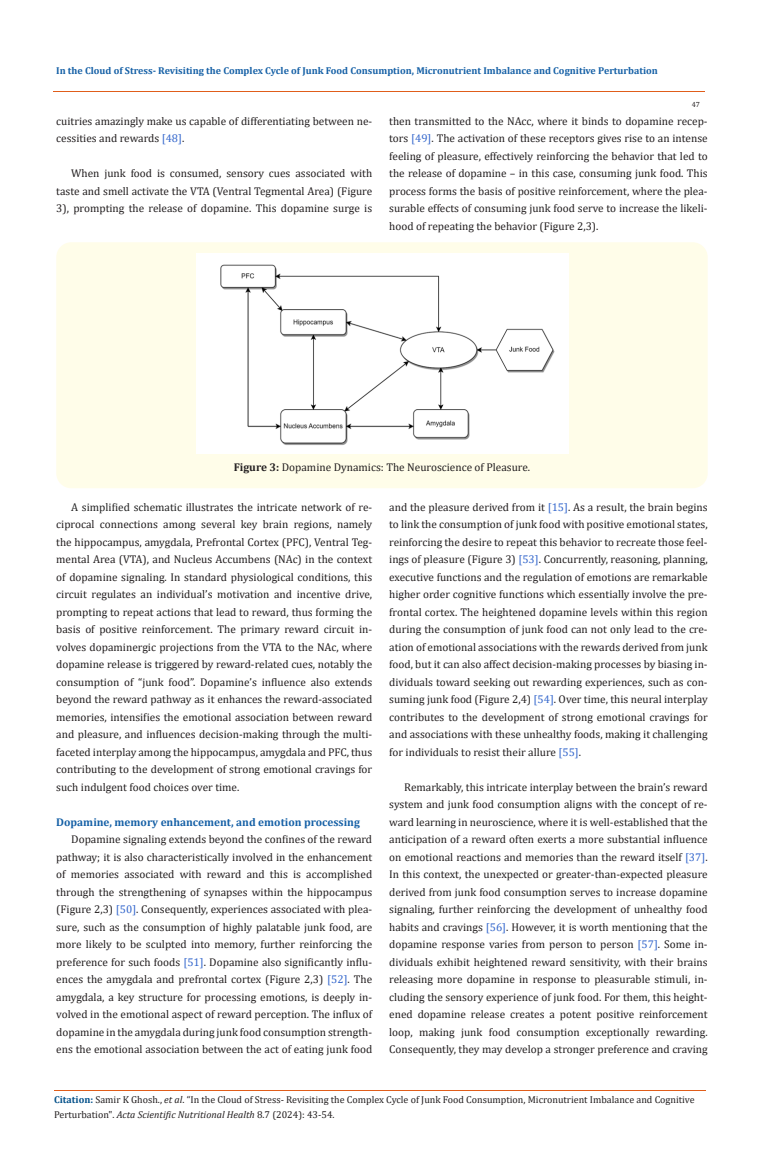
<style>
.page{position:relative;width:764px;height:1170px;background:#fff}
.page>*{position:absolute;margin:0;border:0;box-sizing:border-box;transform-origin:0 0}
.t1{font:11.25px/17.5px "Cambria";color:#231f20;text-align:justify}
.t2{font:700 11.25px "Cambria";color:#1560a6}
.t3{font:10px/15px "Cambria";color:#231f20}
.t4{font:700 10px "Cambria";color:#1560a6}
.t5{font:7.5px "Cambria";color:#231f20}
.s1{color:#36c}
.s2{font-weight:700}
.s3{color:#222}
.s4{font-weight:700;color:#035089}
.s5{font-style:italic}
</style>
<div class="page">
<hr style="left:54px;top:92px;width:651px;height:1px;background:#e05d1a">
<div style="left:56px;top:242px;width:651px;height:246px;background:#fffde9;border-radius:15px"></div>
<img style="left:196px;top:253px;width:372px;height:201px">
<hr style="left:54px;top:1091px;width:651px;height:1px;background:#e05d1a">
<p class="t4" style="left:56px;top:63px;width:603px">In the Cloud of Stress- Revisiting the Complex Cycle of Junk Food Consumption, Micronutrient Imbalance and Cognitive Perturbation</p>
<p class="t5" style="left:692px;top:100px;width:10px">47</p>
<p class="t1" style="left:56px;top:112px;width:317px">cuitries amazingly make us capable of differentiating between ne&shy;cessities and rewards <span class="s1">[48]</span>.</p>
<p class="t1" style="left:56px;top:165px;width:317px;text-indent:15px">When junk food is consumed, sensory cues associated with taste and smell activate the VTA (Ventral Tegmental Area) (Figure 3), prompting the release of dopamine. This dopamine surge is</p>
<p class="t1" style="left:389px;top:112px;width:320px">then transmitted to the NAcc, where it binds to dopamine recep&shy;tors <span class="s1">[49]</span>. The activation of these receptors gives rise to an intense feeling of pleasure, effectively reinforcing the behavior that led to the release of dopamine – in this case, consuming junk food. This process forms the basis of positive reinforcement, where the plea&shy;surable effects of consuming junk food serve to increase the likeli&shy;hood of repeating the behavior (Figure 2,3).</p>
<p class="t1" style="left:234px;top:459px;width:298px"><span class="s2">Figure 3:</span> Dopamine Dynamics: The Neuroscience of Pleasure.</p>
<p class="t1" style="left:56px;top:498px;width:317px;text-indent:15px"><span class="s3">A simplified schematic</span> illustrates the intricate network of re&shy;ciprocal connections among several key brain regions, namely the hippocampus, amygdala, Prefrontal Cortex (PFC), Ventral Teg&shy;mental Area (VTA), and Nucleus Accumbens (NAc) in the context of dopamine signaling. In standard physiological conditions, this circuit regulates an individual’s motivation and incentive drive, prompting to repeat actions that lead to reward, thus forming the basis of positive reinforcement. The primary reward circuit in&shy;volves dopaminergic projections from the VTA to the NAc, where dopamine release is triggered by reward-related cues, notably the consumption of “junk food”. Dopamine’s influence also extends beyond the reward pathway as it enhances the reward-associated memories, intensifies the emotional association between reward and pleasure, and influences decision-making through the multi&shy;faceted interplay among the hippocampus, amygdala and PFC, thus contributing to the development of strong emotional cravings for such indulgent food choices over time.</p>
<p class="t2" style="left:56px;top:814px;width:305px">Dopamine, memory enhancement, and emotion processing</p>
<p class="t1" style="left:56px;top:830px;width:317px;text-indent:15px">Dopamine signaling extends beyond the confines of the reward pathway; it is also characteristically involved in the enhancement of memories associated with reward and this is accomplished through the strengthening of synapses within the hippocampus (Figure 2,3) <span class="s1">[50]</span>. Consequently, experiences associated with plea&shy;sure, such as the consumption of highly palatable junk food, are more likely to be sculpted into memory, further reinforcing the preference for such foods <span class="s1">[51]</span>. Dopamine also significantly influ&shy;ences the amygdala and prefrontal cortex (Figure 2,3) <span class="s1">[52]</span>. The amygdala, a key structure for processing emotions, is deeply in&shy;volved in the emotional aspect of reward perception. The influx of dopamine in the amygdala during junk food consumption strength&shy;ens the emotional association between the act of eating junk food</p>
<p class="t1" style="left:389px;top:498px;width:320px">and the pleasure derived from it <span class="s1">[15]</span>. As a result, the brain begins to link the consumption of junk food with positive emotional states, reinforcing the desire to repeat this behavior to recreate those feel&shy;ings of pleasure (Figure 3) <span class="s1">[53]</span>. Concurrently, reasoning, planning, executive functions and the regulation of emotions are remarkable higher order cognitive functions which essentially involve the pre&shy;frontal cortex. The heightened dopamine levels within this region during the consumption of junk food can not only lead to the cre&shy;ation of emotional associations with the rewards derived from junk food, but it can also affect decision-making processes by biasing in&shy;dividuals toward seeking out rewarding experiences, such as con&shy;suming junk food (Figure 2,4) <span class="s1">[54]</span>. Over time, this neural interplay contributes to the development of strong emotional cravings for and associations with these unhealthy foods, making it challenging for individuals to resist their allure <span class="s1">[55]</span>.</p>
<p class="t1" style="left:389px;top:778px;width:320px;text-indent:15px">Remarkably, this intricate interplay between the brain’s reward system and junk food consumption aligns with the concept of re&shy;ward learning in neuroscience, where it is well-established that the anticipation of a reward often exerts a more substantial influence on emotional reactions and memories than the reward itself <span class="s1">[37]</span>.<br>In this context, the unexpected or greater-than-expected pleasure derived from junk food consumption serves to increase dopamine signaling, further reinforcing the development of unhealthy food habits and cravings <span class="s1">[56]</span>. However, it is worth mentioning that the dopamine response varies from person to person <span class="s1">[57]</span>. Some in&shy;dividuals exhibit heightened reward sensitivity, with their brains releasing more dopamine in response to pleasurable stimuli, in&shy;cluding the sensory experience of junk food. For them, this height&shy;ened dopamine release creates a potent positive reinforcement loop, making junk food consumption exceptionally rewarding.<br>Consequently, they may develop a stronger preference and craving</p>
<p class="t3" style="left:54px;top:1092px;width:642px"><span class="s4">Citation:</span> Samir K Ghosh., <span class="s5">et al</span>. “In the Cloud of Stress- Revisiting the Complex Cycle of Junk Food Consumption, Micronutrient Imbalance and Cognitive<br>Perturbation". <span class="s5">Acta Scientific Nutritional Health</span> 8.7 (2024): 43-54.</p>
</div>
